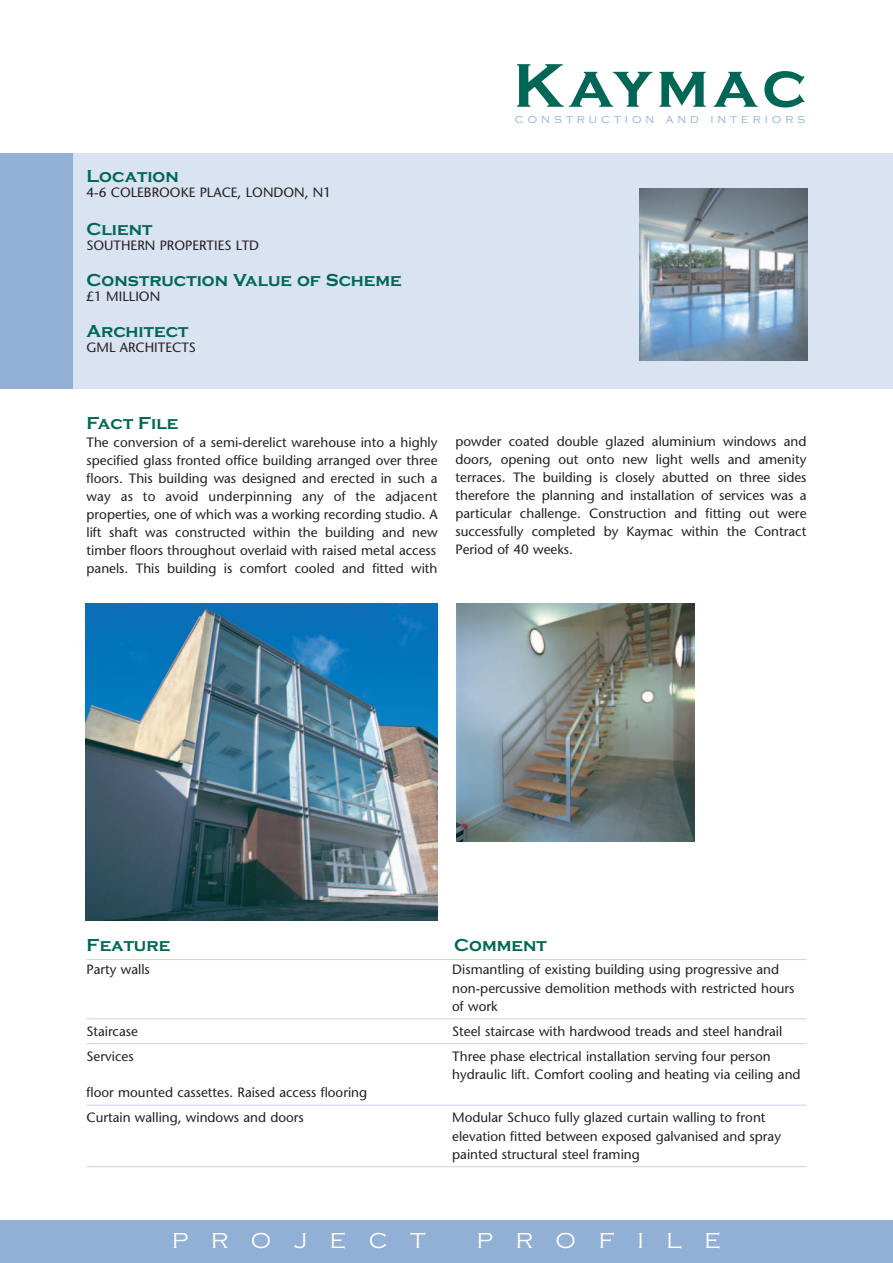
<style>
.page{position:relative;width:893px;height:1263px;background:#fff}
.page>*{position:absolute;margin:0;border:0;box-sizing:border-box;transform-origin:0 0}
.t1{font:700 63.9px "Copperplate Gothic";letter-spacing:.07em;color:#006756}
.t2{font:300 22.5px "Copperplate Gothic";letter-spacing:1.01em;color:#fff}
.t3{font:700 18px "Copperplate Gothic";color:#006756}
.t4{font:13.5px/18px "Stone Sans";color:#231f20}
.t5{font:300 12.75px "Copperplate Gothic";letter-spacing:.31em;color:#92b0d5}
</style>
<div class="page">
<div style="left:52px;top:153px;width:841px;height:235px;background:#dae3f1"></div>
<div style="left:0;top:1220px;width:893px;height:43px;background:#92b0d5"></div>
<img style="left:639px;top:188px;width:169px;height:173px">
<img style="left:85px;top:603px;width:353px;height:318px">
<hr style="left:87px;top:959px;width:719px;height:1px;background:#c3d3e9">
<hr style="left:87px;top:1018px;width:719px;height:1px;background:#c3d3e9">
<hr style="left:87px;top:1043px;width:719px;height:1px;background:#c3d3e9">
<hr style="left:87px;top:1105px;width:719px;height:1px;background:#c3d3e9">
<hr style="left:87px;top:1166px;width:719px;height:1px;background:#c3d3e9">
<div style="left:0;top:153px;width:72px;height:235px;background:#92b0d5"></div>
<img style="left:456px;top:603px;width:238px;height:239px">
<h3 class="t3" style="left:87px;top:165px;width:94px">Location</h3>
<p class="t4" style="left:87px;top:185px;width:246px">4-6 COLEBROOKE PLACE, LONDON, N1</p>
<h3 class="t3" style="left:87px;top:218px;width:67px">Client</h3>
<p class="t4" style="left:87px;top:237px;width:174px">SOUTHERN PROPERTIES LTD</p>
<h3 class="t3" style="left:87px;top:269px;width:317px">Construction Value of Scheme</h3>
<p class="t4" style="left:87px;top:288px;width:75px">£1 MILLION</p>
<h3 class="t3" style="left:87px;top:320px;width:103px">Architect</h3>
<p class="t4" style="left:87px;top:339px;width:111px">GML ARCHITECTS</p>
<h1 class="t1" style="left:513px;top:47px;width:295px">Kaymac</h1>
<p class="t5" style="left:515px;top:112px;width:292px">construction and interiors</p>
<h3 class="t3" style="left:87px;top:412px;width:93px">Fact File</h3>
<p class="t4" style="left:87px;top:434px;width:353px;text-align:justify">The conversion of a semi-derelict warehouse into a highly specified glass fronted office building arranged over three floors. This building was designed and erected in such a way as to avoid underpinning any of the adjacent properties, one of which was a working recording studio. A lift shaft was constructed within the building and new timber floors throughout overlaid with raised metal access panels. This building is comfort cooled and fitted with</p>
<p class="t4" style="left:455px;top:434px;width:352px;text-align:justify">powder coated double glazed aluminium windows and doors, opening out onto new light wells and amenity terraces. The building is closely abutted on three sides therefore the planning and installation of services was a particular challenge. Construction and fitting out were successfully completed by Kaymac within the Contract Period of 40 weeks.</p>
<h3 class="t3" style="left:87px;top:935px;width:85px">Feature</h3>
<h3 class="t3" style="left:454px;top:935px;width:94px">Comment</h3>
<p class="t4" style="left:87px;top:962px;width:65px">Party walls</p>
<p class="t4" style="left:452px;top:962px;width:344px">Dismantling of existing building using progressive and non-percussive demolition methods with restricted hours of work</p>
<p class="t4" style="left:87px;top:1023px;width:53px">Staircase</p>
<p class="t4" style="left:452px;top:1023px;width:331px">Steel staircase with hardwood treads and steel handrail</p>
<p class="t4" style="left:87px;top:1048px;width:49px">Services</p>
<p class="t4" style="left:452px;top:1048px;width:350px">Three phase electrical installation serving four person hydraulic lift. Comfort cooling and heating via ceiling and</p>
<p class="t4" style="left:87px;top:1082px;width:282px;line-height:24.8px">floor mounted cassettes. Raised access flooring<br>Curtain walling, windows and doors</p>
<p class="t4" style="left:452px;top:1110px;width:330px">Modular Schuco fully glazed curtain walling to front elevation fitted between exposed galvanised and spray painted structural steel framing</p>
<h2 class="t2" style="left:172px;top:1227px;width:255px">PROJECT</h2>
<h2 class="t2" style="left:477px;top:1227px;width:245px">PROFILE</h2>
</div>
